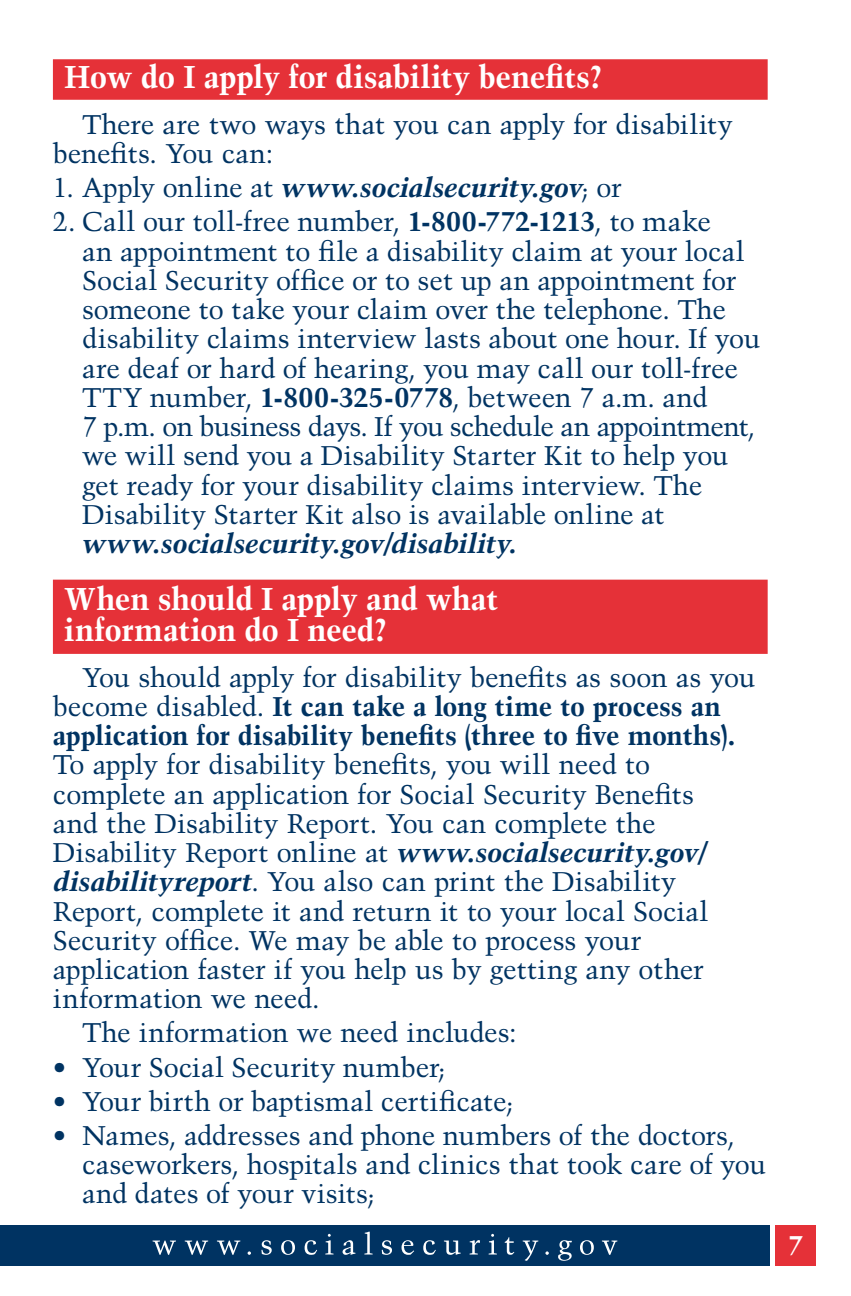
<style>
.page{position:relative;width:851px;height:1296px;background:#fff}
.page>*{position:absolute;margin:0;border:0;box-sizing:border-box;transform-origin:0 0}
.Header1_2lines{font:700 31.5px/31.5px "Trump Mediaeval";letter-spacing:-.02em;color:#fff}
.Header1_1line{font:700 31.5px "Trump Mediaeval";letter-spacing:-.015em;color:#fff}
.paragraph{font:27px/29.2px "Trump Mediaeval";letter-spacing:-.01em;color:#003362}
.Numbered_list{font:27px/29.2px "Trump Mediaeval";letter-spacing:-.01em;color:#003362}
._1st_bullet{font:27px/29.2px "Trump Mediaeval";letter-spacing:-.005em;color:#003362}
.Numbered_list-2{font:italic 700 27px "Trump Mediaeval";letter-spacing:-.005em;color:#003362}
.t1{font:700 27px "Trump Mediaeval";color:#fff}
.s1{font-weight:400;font-style:normal}
.s2{font-weight:700}
.s3{font-weight:700;font-style:italic}
</style>
<div class="page">
<div style="left:775px;top:1225px;width:41px;height:41px;background:#e53138"></div>
<div style="left:0;top:1225px;width:770px;height:41px;background:#003362"></div>
<svg style="left:152px;top:1232px;width:465px;height:29px"></svg>
<div style="left:53px;top:59px;width:714px;height:41px;background:#e53138"></div>
<div style="left:53px;top:580px;width:714px;height:74px;background:#e53138"></div>
<h1 class="Header1_1line" style="left:64px;top:58px;width:540px">How do I apply for disability benefits?</h1>
<p class="paragraph" style="left:53px;top:109px;width:681px;text-indent:29px">There are two ways that you can apply for disability benefits. You can:</p>
<p class="Numbered_list-2" style="left:53px;top:171px;width:570px"><span class="s1">1. Apply online at</span> www.socialsecurity.gov<span class="s1">; or</span></p>
<p class="Numbered_list" style="left:82px;top:207px;width:679px;text-indent:-29px">2. Call our toll-free number, <span class="s2">1-800-772-1213</span>, to make<br>an appointment to file a disability claim at your local Social Security office or to set up an appointment for someone to take your claim over the telephone. The disability claims interview lasts about one hour. If you are deaf or hard of hearing, you may call our toll-free TTY number, <span class="s2">1-800-325-0778</span>, between 7 a.m. and<br>7 p.m. on business days. If you schedule an appointment, we will send you a Disability Starter Kit to help you get ready for your disability claims interview. The Disability Starter Kit also is available online at <span class="s3">www.socialsecurity.gov/disability.</span></p>
<h1 class="Header1_2lines" style="left:64px;top:582px;width:435px">When should I apply and what information do I need?</h1>
<p class="paragraph" style="left:53px;top:662px;width:703px;text-indent:29px">You should apply for disability benefits as soon as you become disabled. <span class="s2">It can take a long time to process an application for disability benefits (three to five months).<br></span>To apply for disability benefits, you will need to complete an application for Social Security Benefits<br>and the Disability Report. You can complete the Disability Report online at <span class="s3">www.socialsecurity.gov/ disabilityreport</span>. You also can print the Disability Report, complete it and return it to your local Social Security office. We may be able to process your application faster if you help us by getting any other information we need.</p>
<p class="paragraph" style="left:82px;top:1018px;width:436px">The information we need includes:</p>
<p class="Numbered_list" style="left:53px;top:1050px;width:15px;line-height:34.2px;text-align:justify">• • •</p>
<p class="_1st_bullet" style="left:82px;top:1052px;width:365px">Your Social Security number;</p>
<p class="_1st_bullet" style="left:82px;top:1086px;width:433px">Your birth or baptismal certificate;</p>
<p class="_1st_bullet" style="left:82px;top:1120px;width:685px">Names, addresses and phone numbers of the doctors, caseworkers, hospitals and clinics that took care of you and dates of your visits;</p>
<p class="t1" style="left:788px;top:1228px;width:17px">7</p>
</div>
